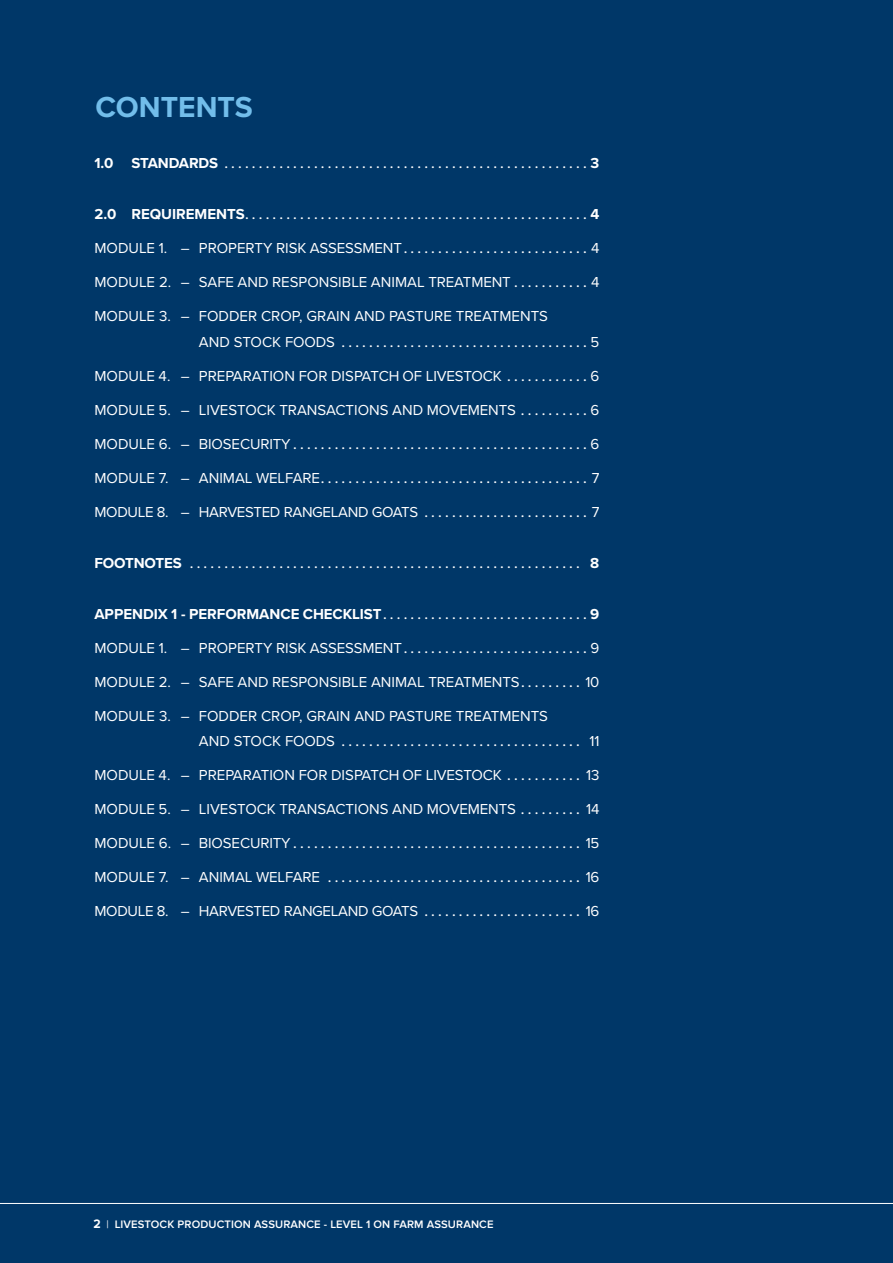
<style>
.page{position:relative;width:893px;height:1263px;background:#003768}
.page>*{position:absolute;margin:0;border:0;box-sizing:border-box;transform-origin:0 0}
.t1{font:700 30px "Proxima Nova";color:#72bdea}
.t2{font:500 15.75px/34px "Proxima Nova";color:#fff}
.t3{font:15px "Proxima Nova";color:#fff}
.t4{font:15px "Proxima Nova";letter-spacing:-.02em;color:#fff}
.t5{font:700 15px "Proxima Nova";color:#fff}
.t6{font:600 11.25px "Proxima Nova";letter-spacing:.01em;color:#fff}
.s1{font-weight:700;font-size:15px}
.s2{font-weight:500;font-size:15.75px}
.s3{font-weight:400;font-size:15px}
.s4{font-weight:700;font-size:12.75px}
.s5{font-weight:400}
</style>
<div class="page">
<hr style="left:0;top:1203px;width:893px;height:1px;background:#fff">
<h1 class="t1" style="left:95px;top:85px;width:159px">CONTENTS</h1>
<p class="t2" style="left:94px;top:147px;width:506px"><span class="s1">1.0 STANDARDS</span> .....................................................<span class="s1">3</span></p>
<p class="t2" style="left:94px;top:198px;width:506px"><span class="s1">2.0 REQUIREMENTS</span>..................................................<span class="s1">4</span></p>
<p class="t3" style="left:94px;top:237px;width:506px">MODULE 1. – PROPERTY RISK ASSESSMENT<span class="s2">...........................</span>4</p>
<p class="t3" style="left:94px;top:271px;width:506px">MODULE 2. – SAFE AND RESPONSIBLE ANIMAL TREATMENT <span class="s2">. . . . . . . . . . .</span> 4</p>
<p class="t3" style="left:94px;top:305px;width:455px">MODULE 3. – FODDER CROP, GRAIN AND PASTURE TREATMENTS</p>
<p class="t2" style="left:199px;top:325px;width:402px"><span class="s3">AND STOCK FOODS</span> ....................................<span class="s3">5</span></p>
<p class="t3" style="left:94px;top:365px;width:506px">MODULE 4. – PREPARATION FOR DISPATCH OF LIVESTOCK <span class="s2">. . . . . . . . . . . .</span> 6</p>
<p class="t3" style="left:94px;top:399px;width:506px">MODULE 5. – LIVESTOCK TRANSACTIONS AND MOVEMENTS <span class="s2">. . . . . . . . . .</span> 6</p>
<p class="t2" style="left:94px;top:427px;width:506px"><span class="s3">MODULE 6. – BIOSECURITY</span>...........................................<span class="s3">6<br>MODULE 7. – ANIMAL WELFARE</span>....................................... <span class="s3">7</span></p>
<p class="t4" style="left:94px;top:501px;width:506px">MODULE 8. – HARVESTED RANGELAND GOATS <span class="s2">........................</span> 7</p>
<p class="t2" style="left:94px;top:546px;width:506px"><span class="s1">FOOTNOTES</span> ......................................................... <span class="s1">8</span></p>
<p class="t5" style="left:94px;top:603px;width:506px">APPENDIX 1 - PERFORMANCE CHECKLIST<span class="s2">..............................</span>9</p>
<p class="t3" style="left:94px;top:637px;width:506px">MODULE 1. – PROPERTY RISK ASSESSMENT<span class="s2">...........................</span>9</p>
<p class="t3" style="left:94px;top:671px;width:506px">MODULE 2. – SAFE AND RESPONSIBLE ANIMAL TREATMENTS<span class="s2">. . . . . . . . .</span> 10</p>
<p class="t3" style="left:94px;top:705px;width:455px">MODULE 3. – FODDER CROP, GRAIN AND PASTURE TREATMENTS</p>
<p class="t2" style="left:199px;top:725px;width:402px"><span class="s3">AND STOCK FOODS</span> ................................... <span class="s3">11</span></p>
<p class="t3" style="left:94px;top:764px;width:506px">MODULE 4. – PREPARATION FOR DISPATCH OF LIVESTOCK <span class="s2">. . . . . . . . . . .</span> 13</p>
<p class="t3" style="left:94px;top:798px;width:506px">MODULE 5. – LIVESTOCK TRANSACTIONS AND MOVEMENTS <span class="s2">. . . . . . . . .</span> 14</p>
<p class="t2" style="left:94px;top:827px;width:506px"><span class="s3">MODULE 6. – BIOSECURITY</span>.......................................... <span class="s3">15<br>MODULE 7. – ANIMAL WELFARE</span> ..................................... <span class="s3">16</span></p>
<p class="t4" style="left:94px;top:900px;width:506px">MODULE 8. – HARVESTED RANGELAND GOATS <span class="s2">. . . . . . . . . . . . . . . . . . . . . . .</span> 16</p>
<p class="t6" style="left:94px;top:1217px;width:401px"><span class="s4">2</span> <span class="s5">|</span> LIVESTOCK PRODUCTION ASSURANCE - LEVEL 1 ON FARM ASSURANCE</p>
</div>
